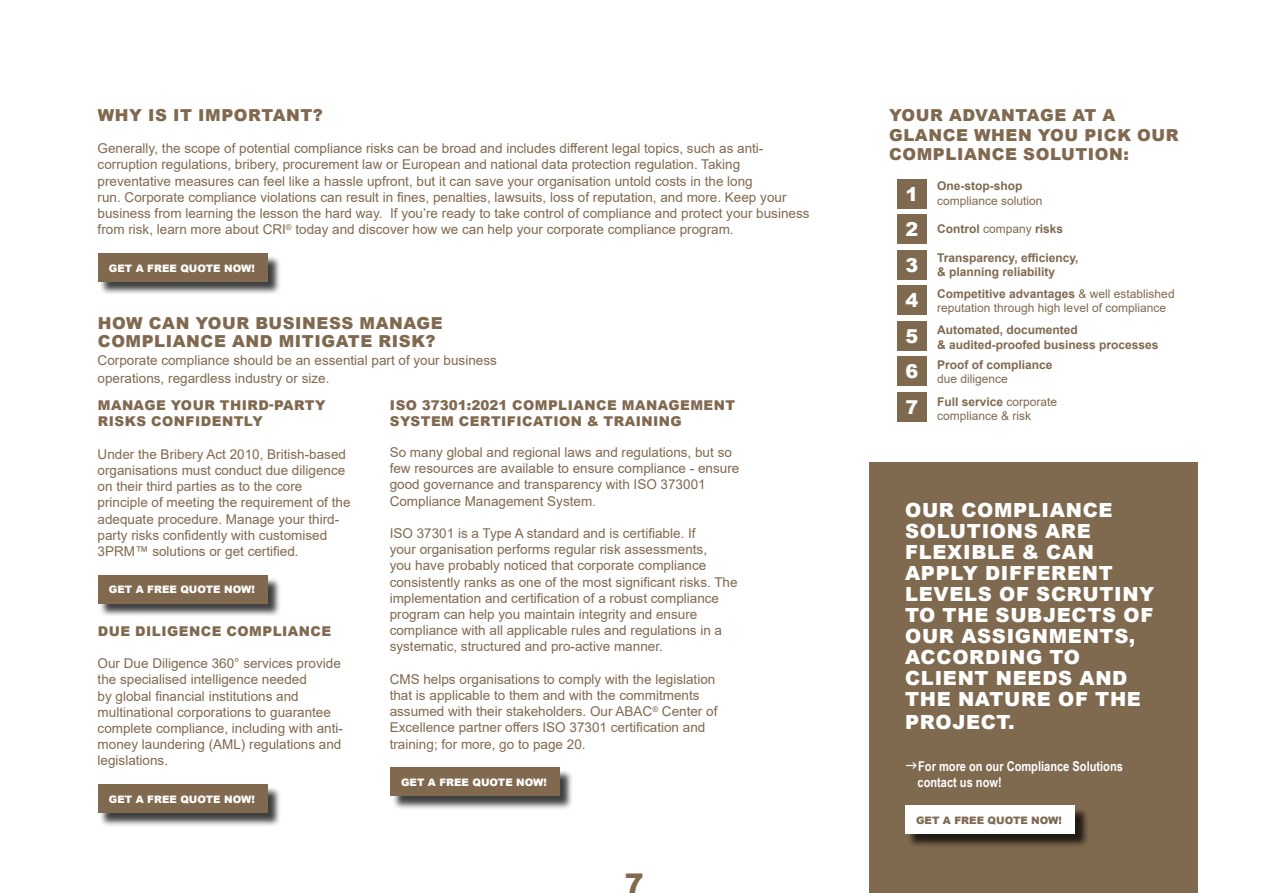
<style>
.page{position:relative;width:1263px;height:893px;background:#fff}
.page>*{position:absolute;margin:0;border:0;box-sizing:border-box;transform-origin:0 0}
.t1{font:900 28.5px "Arial";color:#80694f}
.t2{font:900 19.5px/21px "Arial";letter-spacing:.035em;color:#fff}
.t3{font:900 19.2px/35.5px "Arial";color:#fff;text-align:justify}
.t4{font:900 16.5px/19.8px "Arial";letter-spacing:.035em;color:#80694f}
.t5{font:13.5px/16.2px "Arial";color:#80694f}
.t6{font:900 13.5px/16.2px "Arial";letter-spacing:.035em;color:#80694f}
.t7{font:700 13.5px/16.2px "Arial Narrow";color:#fff}
.t8{font:700 12px/14.4px "Arial";color:#7f694f}
.t9{font:12px/14.4px "Arial";color:#7f694f}
.t10{font:900 10.35px "Arial";color:#fff}
.t11{font:900 10.35px "Arial";color:#80694f}
.s1{font-weight:400}
.s2{font-weight:700}
</style>
<div class="page">
<div style="left:870px;top:462px;width:328px;height:431px;background:#7f694f"></div>
<div style="left:907px;top:808px;width:182px;height:40px;background:#000;opacity:.75"></div>
<div style="left:905px;top:806px;width:170px;height:28px;background:#fff"></div>
<div style="left:100px;top:255px;width:182px;height:41px;background:#000;opacity:.75"></div>
<div style="left:98px;top:253px;width:170px;height:28px;background:#80694f"></div>
<div style="left:897px;top:179px;width:29px;height:29px;background:#7f694f"></div>
<div style="left:897px;top:215px;width:29px;height:29px;background:#7f694f"></div>
<div style="left:897px;top:250px;width:29px;height:29px;background:#7f694f"></div>
<div style="left:897px;top:286px;width:29px;height:29px;background:#7f694f"></div>
<div style="left:897px;top:321px;width:29px;height:29px;background:#7f694f"></div>
<div style="left:897px;top:357px;width:29px;height:29px;background:#7f694f"></div>
<div style="left:897px;top:392px;width:29px;height:29px;background:#7f694f"></div>
<div style="left:392px;top:769px;width:182px;height:41px;background:#000;opacity:.75"></div>
<div style="left:390px;top:767px;width:170px;height:29px;background:#80694f"></div>
<div style="left:100px;top:577px;width:182px;height:40px;background:#000;opacity:.75"></div>
<div style="left:98px;top:575px;width:170px;height:28px;background:#80694f"></div>
<div style="left:100px;top:786px;width:182px;height:41px;background:#000;opacity:.75"></div>
<div style="left:98px;top:784px;width:170px;height:29px;background:#80694f"></div>
<p class="t4" style="left:98px;top:104px;width:226px">WHY IS IT IMPORTANT?</p>
<p class="t5" style="left:98px;top:140px;width:713px">Generally, the scope of potential compliance risks can be broad and includes different legal topics, such as anti&shy;corruption regulations, bribery, procurement law or European and national data protection regulation. Taking preventative measures can feel like a hassle upfront, but it can save your organisation untold costs in the long<br>run. Corporate compliance violations can result in fines, penalties, lawsuits, loss of reputation, and more. Keep your business from learning the lesson the hard way. If you’re ready to take control of compliance and protect your business from risk, learn more about CRI<sup>®</sup> today and discover how we can help your corporate compliance program.</p>
<p class="t10" style="left:109px;top:260px;width:147px">GET A FREE QUOTE NOW!</p>
<p class="t4" style="left:98px;top:314px;width:346px;line-height:18px">HOW CAN YOUR BUSINESS MANAGE<br>COMPLIANCE AND MITIGATE RISK?</p>
<p class="t5" style="left:98px;top:351px;width:401px;line-height:18px">Corporate compliance should be an essential part of your business operations, regardless industry or size.</p>
<p class="t6" style="left:390px;top:397px;width:347px">ISO 37301:2021 COMPLIANCE MANAGEMENT<br>SYSTEM CERTIFICATION &amp; TRAINING</p>
<p class="t5" style="left:390px;top:444px;width:351px">So many global and regional laws and regulations, but so few resources are available to ensure compliance - ensure good governance and transparency with ISO 373001<br>Compliance Management System.</p>
<p class="t5" style="left:390px;top:525px;width:349px">ISO 37301 is a Type A standard and is certifiable. If<br>your organisation performs regular risk assessments,<br>you have probably noticed that corporate compliance consistently ranks as one of the most significant risks. The implementation and certification of a robust compliance program can help you maintain integrity and ensure compliance with all applicable rules and regulations in a systematic, structured and pro-active manner.</p>
<p class="t5" style="left:390px;top:671px;width:329px">CMS helps organisations to comply with the legislation that is applicable to them and with the commitments assumed with their stakeholders. Our ABAC<sup>®</sup> Center of Excellence partner offers ISO 37301 certification and training; for more, go to page 20.</p>
<p class="t10" style="left:401px;top:775px;width:147px">GET A FREE QUOTE NOW!</p>
<p class="t6" style="left:98px;top:397px;width:229px">MANAGE YOUR THIRD-PARTY<br>RISKS CONFIDENTLY</p>
<p class="t5" style="left:98px;top:446px;width:254px">Under the Bribery Act 2010, British-based organisations must conduct due diligence on their third parties as to the core principle of meeting the requirement of the adequate procedure. Manage your third&shy;party risks confidently with customised 3PRM™ solutions or get certified.</p>
<p class="t10" style="left:109px;top:582px;width:147px">GET A FREE QUOTE NOW!</p>
<p class="t6" style="left:98px;top:622px;width:235px">DUE DILIGENCE COMPLIANCE</p>
<p class="t5" style="left:98px;top:655px;width:247px">Our Due Diligence 360° services provide the specialised intelligence needed<br>by global financial institutions and multinational corporations to guarantee complete compliance, including with anti&shy;money laundering (AML) regulations and legislations.</p>
<p class="t10" style="left:109px;top:791px;width:147px">GET A FREE QUOTE NOW!</p>
<h1 class="t1" style="left:625px;top:863px;width:20px">7</h1>
<p class="t4" style="left:889px;top:104px;width:291px">YOUR ADVANTAGE AT A<br>GLANCE WHEN YOU PICK OUR<br>COMPLIANCE SOLUTION:</p>
<h3 class="t3" style="left:905px;top:175px;width:14px">1<br>2<br>3<br>4<br>5<br>6<br>7</h3>
<p class="t8" style="left:937px;top:179px;width:87px">One-stop-shop</p>
<p class="t9" style="left:937px;top:193px;width:107px">compliance solution</p>
<p class="t8" style="left:937px;top:221px;width:128px">Control <span class="s1">company</span> risks</p>
<p class="t8" style="left:937px;top:251px;width:143px">Transparency, efficiency, &amp; planning reliability</p>
<p class="t9" style="left:937px;top:286px;width:239px"><span class="s2">Competitive advantages</span> &amp; well established reputation through high level of compliance</p>
<p class="t8" style="left:937px;top:323px;width:223px">Automated, documented<br>&amp; audited-proofed business processes</p>
<p class="t8" style="left:937px;top:357px;width:117px">Proof of compliance</p>
<p class="t9" style="left:937px;top:368px;width:122px;line-height:22.5px">due diligence<br><span class="s2">Full service</span> corporate</p>
<p class="t9" style="left:937px;top:409px;width:96px">compliance &amp; risk</p>
<h2 class="t2" style="left:905px;top:499px;width:251px">OUR COMPLIANCE<br>SOLUTIONS ARE<br>FLEXIBLE &amp; CAN<br>APPLY DIFFERENT<br>LEVELS OF SCRUTINY<br>TO THE SUBJECTS OF<br>OUR ASSIGNMENTS,<br>ACCORDING TO<br>CLIENT NEEDS AND<br>THE NATURE OF THE</h2>
<h2 class="t2" style="left:905px;top:711px;width:111px">PROJECT.</h2>
<p class="t7" style="left:917px;top:757px;width:207px">For more on our Compliance Solutions contact us now!</p>
<p class="t11" style="left:916px;top:813px;width:147px">GET A FREE QUOTE NOW!</p>
</div>
